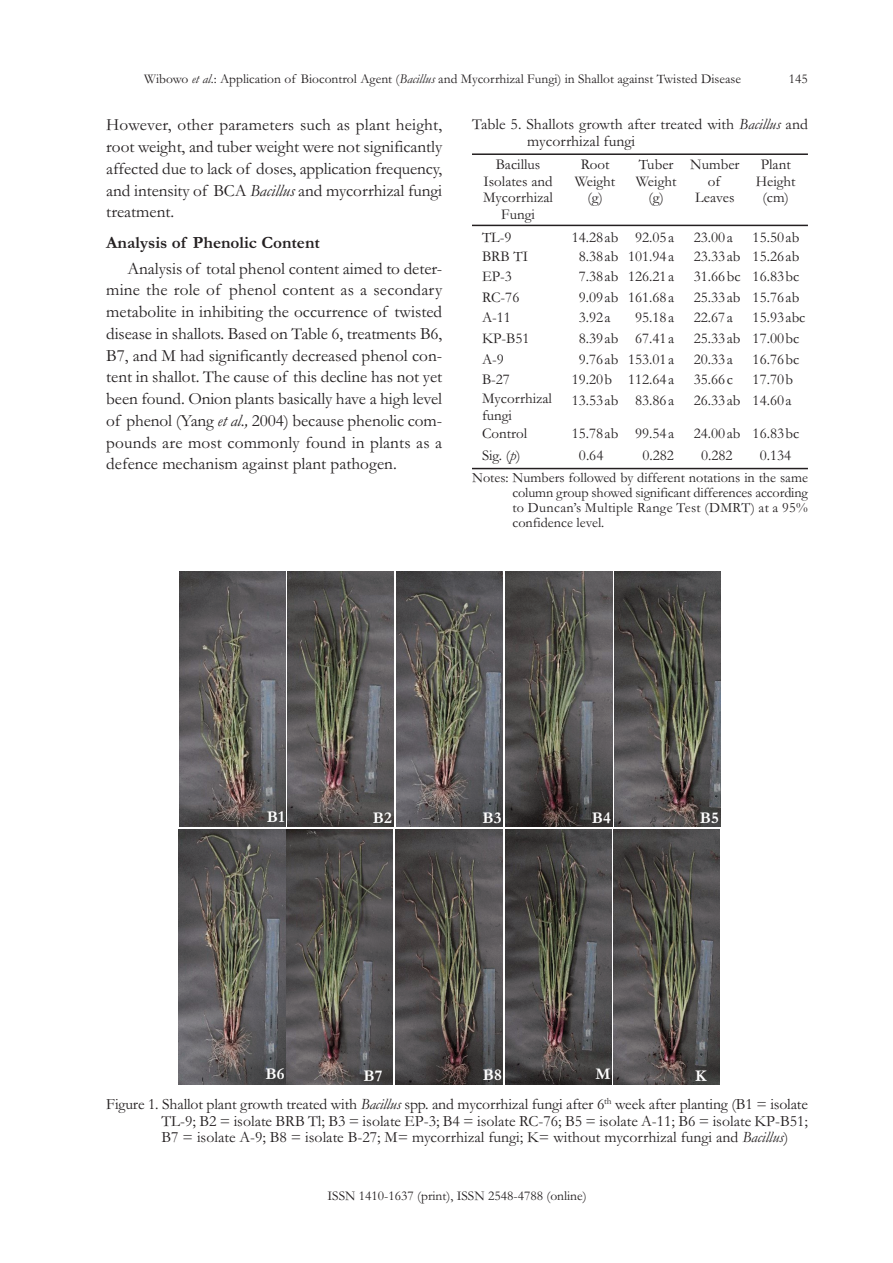
<style>
.page{position:relative;width:893px;height:1263px;background:#fff}
.page>*{position:absolute;margin:0;border:0;box-sizing:border-box;transform-origin:0 0}
.t1{font:17.25px/21.8px "Garamond";color:#231f20;text-align:justify}
.t2{font:700 17.25px "Garamond";color:#231f20}
.t3{font:700 16.5px "Garamond";color:#fff}
.t4{font:15.75px/16.5px "Garamond";color:#231f20}
.t5{font:15px/16.5px "Garamond";color:#231f20;text-align:center}
.t6{font:14.25px/15px "Garamond";letter-spacing:.02em;color:#231f20;text-align:justify}
.t7{font:13.5px "Garamond";color:#231f20}
.s1{font-style:italic}
</style>
<div class="page">
<img style="left:180px;top:572px;width:106px;height:255px">
<img style="left:614px;top:572px;width:106px;height:255px">
<img style="left:506px;top:572px;width:106px;height:255px">
<img style="left:396px;top:572px;width:107px;height:255px">
<svg style="left:287px;top:572px;width:107px;height:255px;background:#5b5855"></svg>
<img style="left:179px;top:829px;width:106px;height:255px">
<img style="left:614px;top:829px;width:106px;height:255px">
<img style="left:505px;top:829px;width:106px;height:255px">
<img style="left:396px;top:829px;width:106px;height:255px">
<img style="left:287px;top:829px;width:106px;height:255px">
<hr style="left:472px;top:153px;width:336px;height:2px;background:#231f20">
<hr style="left:472px;top:225px;width:336px;height:1px;background:#231f20">
<hr style="left:472px;top:468px;width:336px;height:1px;background:#231f20">
<p class="t7" style="left:144px;top:71px;width:598px">Wibowo <span class="s1">et al</span>.: Application of Biocontrol Agent (<span class="s1">Bacillus</span> and Mycorrhizal Fungi) in Shallot against Twisted Disease</p>
<p class="t7" style="left:789px;top:71px;width:20px">145</p>
<p class="t1" style="left:106px;top:114px;width:337px">However, other parameters such as plant height, root weight, and tuber weight were not significantly affected due to lack of doses, application frequency, and intensity of BCA <span class="s1">Bacillus</span> and mycorrhizal fungi treatment.</p>
<p class="t2" style="left:106px;top:232px;width:215px">Analysis of Phenolic Content</p>
<p class="t1" style="left:106px;top:257px;width:337px;text-indent:21px">Analysis of total phenol content aimed to deter&shy;mine the role of phenol content as a secondary metabolite in inhibiting the occurrence of twisted disease in shallots. Based on Table 6, treatments B6, B7, and M had significantly decreased phenol con&shy;tent in shallot. The cause of this decline has not yet been found. Onion plants basically have a high level of phenol (Yang <span class="s1">et al</span>.<span class="s1">,</span> 2004) because phenolic com&shy;pounds are most commonly found in plants as a defence mechanism against plant pathogen.</p>
<p class="t4" style="left:527px;top:116px;width:282px;text-indent:-55px">Table 5. Shallots growth after treated with <span class="s1">Bacillus</span> and mycorrhizal fungi</p>
<p class="t5" style="left:483px;top:156px;width:72px">Bacillus<br>Isolates and<br>Mycorrhizal<br>Fungi</p>
<p class="t5" style="left:575px;top:156px;width:42px">Root<br>Weight (g)</p>
<p class="t5" style="left:636px;top:156px;width:42px">Tuber<br>Weight (g)</p>
<p class="t5" style="left:690px;top:156px;width:51px">Number of<br>Leaves</p>
<p class="t5" style="left:756px;top:156px;width:41px">Plant<br>Height (cm)</p>
<p class="t5" style="left:482px;top:229px;width:31px">TL-9</p>
<p class="t5" style="left:572px;top:229px;width:104px">14.28ab 92.05a</p>
<p class="t5" style="left:694px;top:229px;width:40px">23.00a</p>
<p class="t5" style="left:753px;top:229px;width:48px">15.50ab</p>
<p class="t5" style="left:482px;top:247px;width:48px">BRB TI</p>
<p class="t5" style="left:579px;top:247px;width:97px">8.38ab 101.94a</p>
<p class="t5" style="left:694px;top:247px;width:107px">23.33ab 15.26ab</p>
<p class="t5" style="left:482px;top:268px;width:32px">EP-3</p>
<p class="t5" style="left:579px;top:268px;width:97px">7.38ab 126.21a</p>
<p class="t5" style="left:694px;top:268px;width:107px">31.66bc 16.83bc</p>
<p class="t5" style="left:482px;top:288px;width:39px">RC-76</p>
<p class="t5" style="left:579px;top:288px;width:97px">9.09ab 161.68a</p>
<p class="t5" style="left:694px;top:288px;width:107px">25.33ab 15.76ab</p>
<p class="t5" style="left:482px;top:309px;width:30px">A-11</p>
<p class="t5" style="left:579px;top:309px;width:33px">3.92a</p>
<p class="t5" style="left:635px;top:309px;width:40px">95.18a</p>
<p class="t5" style="left:694px;top:309px;width:40px">22.67a</p>
<p class="t5" style="left:753px;top:309px;width:54px">15.93abc</p>
<p class="t5" style="left:482px;top:330px;width:49px">KP-B51</p>
<p class="t5" style="left:579px;top:330px;width:97px">8.39ab 67.41a</p>
<p class="t5" style="left:694px;top:330px;width:107px">25.33ab 17.00bc</p>
<p class="t5" style="left:482px;top:350px;width:23px">A-9</p>
<p class="t5" style="left:579px;top:350px;width:97px">9.76ab 153.01a</p>
<p class="t5" style="left:694px;top:350px;width:40px">20.33a</p>
<p class="t5" style="left:753px;top:350px;width:48px">16.76bc</p>
<p class="t5" style="left:482px;top:371px;width:29px">B-27</p>
<p class="t5" style="left:572px;top:371px;width:104px">19.20b 112.64a</p>
<p class="t5" style="left:694px;top:371px;width:41px">35.66c</p>
<p class="t5" style="left:753px;top:371px;width:42px">17.70b</p>
<p class="t5" style="left:482px;top:390px;width:72px;text-align:left">Mycorrhizal fungi</p>
<p class="t5" style="left:572px;top:392px;width:104px">13.53ab 83.86a</p>
<p class="t5" style="left:694px;top:392px;width:99px">26.33ab 14.60a</p>
<p class="t5" style="left:482px;top:425px;width:47px">Control</p>
<p class="t5" style="left:572px;top:425px;width:104px">15.78ab 99.54a</p>
<p class="t5" style="left:694px;top:425px;width:107px">24.00ab 16.83bc</p>
<p class="t5" style="left:482px;top:447px;width:40px">Sig. (<span class="s1">p</span>)</p>
<p class="t5" style="left:579px;top:447px;width:26px">0.64</p>
<p class="t5" style="left:642px;top:447px;width:33px">0.282</p>
<p class="t5" style="left:701px;top:447px;width:33px">0.282</p>
<p class="t5" style="left:760px;top:447px;width:33px">0.134</p>
<p class="t6" style="left:512px;top:469px;width:297px;text-indent:-40px">Notes: Numbers followed by different notations in the same column group showed significant differences according to Duncan’s Multiple Range Test (DMRT) at a 95% confidence level.</p>
<p class="t3" style="left:267px;top:806px;width:19px">B1</p>
<p class="t3" style="left:373px;top:808px;width:20px">B2</p>
<p class="t3" style="left:483px;top:808px;width:20px">B3</p>
<p class="t3" style="left:592px;top:808px;width:20px">B4</p>
<p class="t3" style="left:700px;top:808px;width:20px">B5</p>
<p class="t3" style="left:266px;top:1064px;width:20px">B6</p>
<p class="t3" style="left:363px;top:1065px;width:20px">B7</p>
<p class="t3" style="left:483px;top:1064px;width:20px">B8</p>
<p class="t3" style="left:595px;top:1064px;width:17px">M</p>
<p class="t3" style="left:695px;top:1065px;width:13px">K</p>
<p class="t4" style="left:162px;top:1096px;width:648px;text-align:justify;text-indent:-55px">Figure 1. Shallot plant growth treated with <span class="s1">Bacillus</span> spp. and mycorrhizal fungi after 6<sup>th</sup> week after planting (B1 = isolate TL-9; B2 = isolate BRB Tl; B3 = isolate EP-3; B4 = isolate RC-76; B5 = isolate A-11; B6 = isolate KP-B51; B7 = isolate A-9; B8 = isolate B-27; M= mycorrhizal fungi; K= without mycorrhizal fungi and <span class="s1">Bacillus</span>)</p>
<p class="t7" style="left:327px;top:1187px;width:261px">ISSN 1410-1637 (print), ISSN 2548-4788 (online)</p>
</div>
